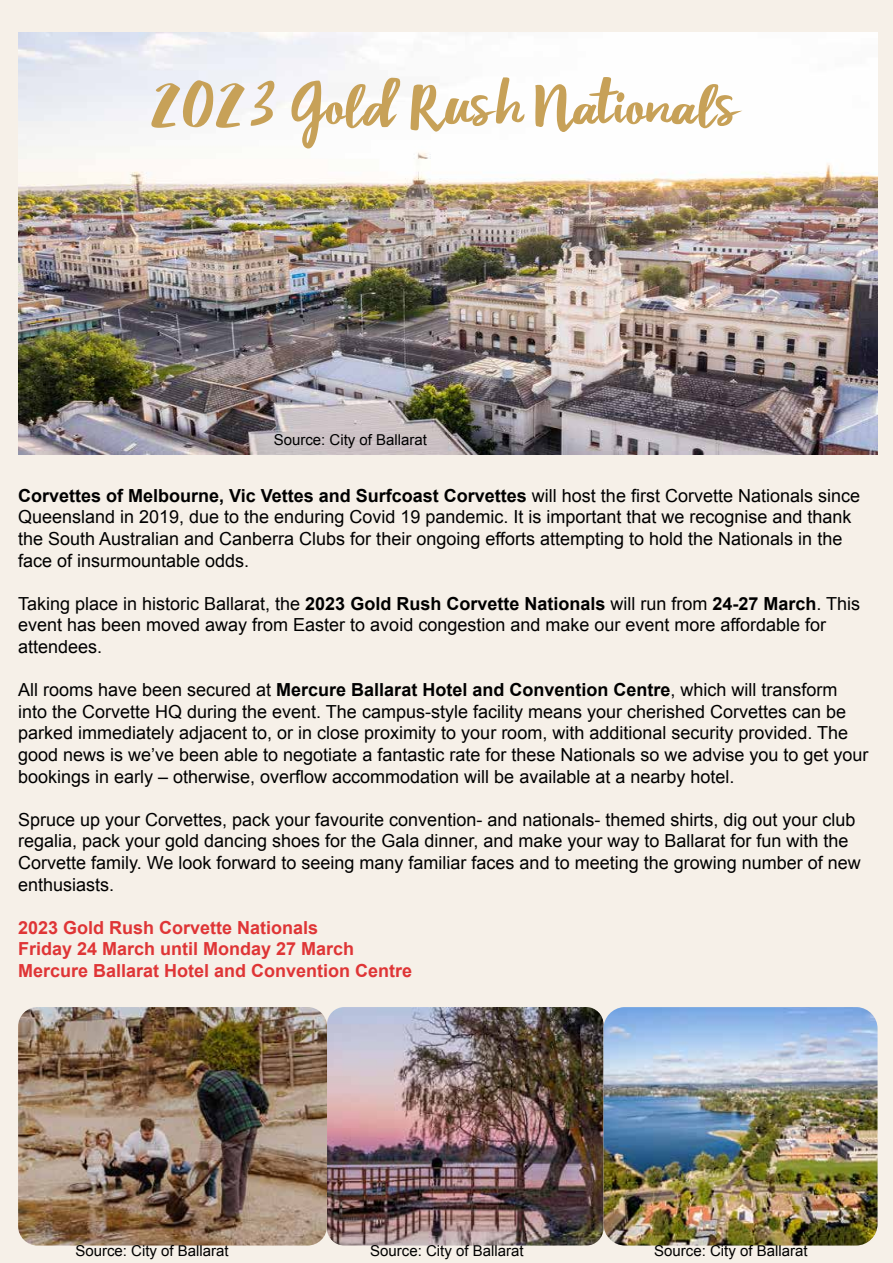
<style>
.page{position:relative;width:893px;height:1263px;background:#f6f0e8}
.page>*{position:absolute;margin:0;border:0;box-sizing:border-box;transform-origin:0 0}
.t1{font:72px "LW Caroline";color:#c7a158}
.t2{font:18px/21.6px "Arial";color:#000}
.t3{font:700 18px/21.6px "Arial";color:#df3536}
.t4{font:15px "Arial";color:#000}
.s1{font-weight:700}
</style>
<div class="page">
<img style="left:18px;top:33px;width:860px;height:421px">
<img style="left:18px;top:1007px;width:860px;height:238px">
<h1 class="t1" style="left:150px;top:69px;width:592px">2023 Gold Rush Nationals</h1>
<p class="t4" style="left:274px;top:429px;width:155px">Source: City of Ballarat</p>
<p class="t2" style="left:18px;top:485px;width:843px"><span class="s1">Corvettes of Melbourne, Vic Vettes and Surfcoast Corvettes</span> will host the first Corvette Nationals since Queensland in 2019, due to the enduring Covid 19 pandemic. It is important that we recognise and thank the South Australian and Canberra Clubs for their ongoing efforts attempting to hold the Nationals in the face of insurmountable odds.</p>
<p class="t2" style="left:18px;top:593px;width:843px">Taking place in historic Ballarat, the <span class="s1">2023 Gold Rush Corvette Nationals</span> will run from <span class="s1">24-27 March</span>. This event has been moved away from Easter to avoid congestion and make our event more affordable for attendees.</p>
<p class="t2" style="left:18px;top:679px;width:852px">All rooms have been secured at <span class="s1">Mercure Ballarat Hotel and Convention Centre</span>, which will transform into the Corvette HQ during the event. The campus-style facility means your cherished Corvettes can be parked immediately adjacent to, or in close proximity to your room, with additional security provided. The good news is we’ve been able to negotiate a fantastic rate for these Nationals so we advise you to get your bookings in early – otherwise, overflow accommodation will be available at a nearby hotel.</p>
<p class="t2" style="left:18px;top:809px;width:844px">Spruce up your Corvettes, pack your favourite convention- and nationals- themed shirts, dig out your club regalia, pack your gold dancing shoes for the Gala dinner, and make your way to Ballarat for fun with the Corvette family. We look forward to seeing many familiar faces and to meeting the growing number of new enthusiasts.</p>
<p class="t3" style="left:18px;top:917px;width:396px">2023 Gold Rush Corvette Nationals<br>Friday 24 March until Monday 27 March<br>Mercure Ballarat Hotel and Convention Centre</p>
<p class="t4" style="left:75px;top:1241px;width:155px">Source: City of Ballarat</p>
<p class="t4" style="left:370px;top:1241px;width:155px">Source: City of Ballarat</p>
<p class="t4" style="left:654px;top:1241px;width:155px">Source: City of Ballarat</p>
</div>
